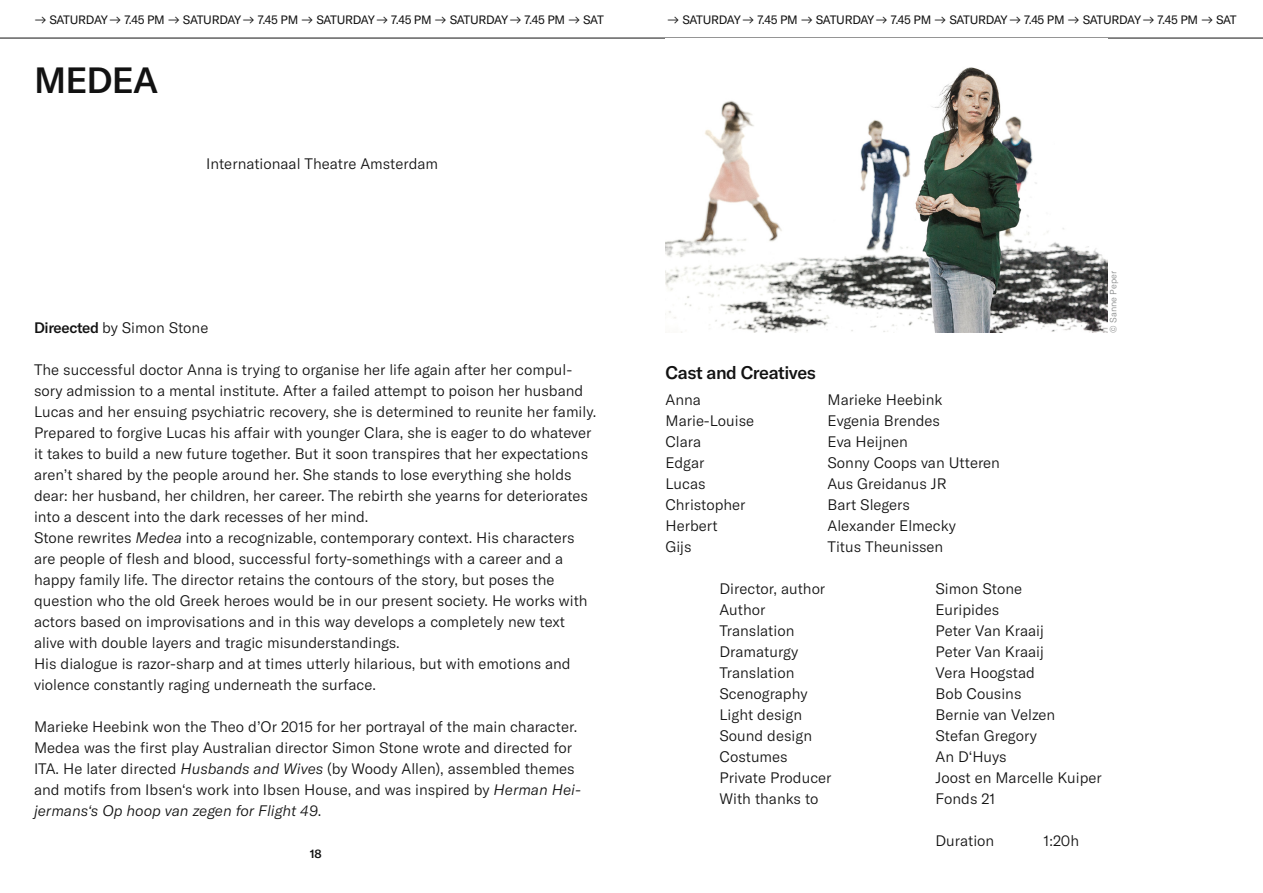
<style>
.page{position:relative;width:1263px;height:893px;background:#fff}
.page>*{position:absolute;margin:0;border:0;box-sizing:border-box;transform-origin:0 0}
.t1{font:500 36px "GT America";letter-spacing:-.025em;color:#121212}
.t2{font:500 18px "GT America";letter-spacing:-.025em;color:#121212}
.t3{font:300 15px/21px "GT America";color:#121212}
.t4{font:12px "GT America";letter-spacing:-.025em;color:#121212}
.t5{font:500 12px "GT America";color:#121212}
.t6{font:300 9px "GT America";color:#888a8a}
.s1{font-weight:500}
.s2{font-style:italic}
</style>
<div class="page">
<svg style="left:0;top:37px;width:1263px;height:1px"></svg>
<img style="left:665px;top:67px;width:442px;height:266px">
<p class="t4" style="left:34px;top:13px;width:571px">→ SATURDAY → 7.45 PM → SATURDAY → 7.45 PM → SATURDAY → 7.45 PM → SATURDAY → 7.45 PM → SAT</p>
<p class="t4" style="left:667px;top:13px;width:571px">→ SATURDAY → 7.45 PM → SATURDAY → 7.45 PM → SATURDAY → 7.45 PM → SATURDAY → 7.45 PM → SAT</p>
<h1 class="t1" style="left:34px;top:58px;width:126px">MEDEA</h1>
<p class="t3" style="left:206px;top:153px;width:233px">Internationaal Theatre Amsterdam</p>
<p class="t3" style="left:34px;top:318px;width:176px"><span class="s1">Direected</span> by Simon Stone</p>
<p class="t3" style="left:34px;top:360px;width:564px">The successful doctor Anna is trying to organise her life again after her compul&shy;sory admission to a mental institute. After a failed attempt to poison her husband Lucas and her ensuing psychiatric recovery, she is determined to reunite her family.<br>Prepared to forgive Lucas his affair with younger Clara, she is eager to do whatever it takes to build a new future together. But it soon transpires that her expectations aren’t shared by the people around her. She stands to lose everything she holds dear: her husband, her children, her career. The rebirth she yearns for deteriorates into a descent into the dark recesses of her mind.<br>Stone rewrites <span class="s2">Medea</span> into a recognizable, contemporary context. His characters are people of flesh and blood, successful forty-somethings with a career and a happy family life. The director retains the contours of the story, but poses the question who the old Greek heroes would be in our present society. He works with actors based on improvisations and in this way develops a completely new text alive with double layers and tragic misunderstandings.<br>His dialogue is razor-sharp and at times utterly hilarious, but with emotions and violence constantly raging underneath the surface.</p>
<p class="t3" style="left:34px;top:717px;width:548px">Marieke Heebink won the Theo d’Or 2015 for her portrayal of the main character.<br>Medea was the first play Australian director Simon Stone wrote and directed for ITA. He later directed <span class="s2">Husbands and Wives</span> (by Woody Allen), assembled themes and motifs from Ibsen‘s work into Ibsen House, and was inspired by <span class="s2">Herman Hei&shy;jermans‘s Op hoop van zegen for Flight 49</span>.</p>
<p class="t5" style="left:310px;top:846px;width:13px">18</p>
<p class="t6" style="left:1108px;top:333px;width:63px;rotate:-90deg">© Sanne Peper</p>
<p class="t2" style="left:665px;top:362px;width:152px">Cast and Creatives</p>
<p class="t3" style="left:665px;top:389px;width:37px">Anna</p>
<p class="t3" style="left:827px;top:389px;width:116px">Marieke Heebink</p>
<p class="t3" style="left:665px;top:410px;width:90px">Marie-Louise</p>
<p class="t3" style="left:827px;top:410px;width:114px">Evgenia Brendes</p>
<p class="t3" style="left:665px;top:431px;width:37px">Clara</p>
<p class="t3" style="left:827px;top:431px;width:82px">Eva Heijnen</p>
<p class="t3" style="left:665px;top:452px;width:40px">Edgar</p>
<p class="t3" style="left:827px;top:452px;width:174px">Sonny Coops van Utteren</p>
<p class="t3" style="left:665px;top:473px;width:42px">Lucas</p>
<p class="t3" style="left:827px;top:473px;width:121px">Aus Greidanus JR</p>
<p class="t3" style="left:665px;top:494px;width:82px">Christopher</p>
<p class="t3" style="left:827px;top:494px;width:84px">Bart Slegers</p>
<p class="t3" style="left:665px;top:515px;width:54px">Herbert</p>
<p class="t3" style="left:827px;top:515px;width:130px">Alexander Elmecky</p>
<p class="t3" style="left:665px;top:536px;width:28px">Gijs</p>
<p class="t3" style="left:827px;top:536px;width:117px">Titus Theunissen</p>
<p class="t3" style="left:719px;top:578px;width:107px">Director, author</p>
<p class="t3" style="left:935px;top:578px;width:88px">Simon Stone</p>
<p class="t3" style="left:719px;top:599px;width:47px">Author</p>
<p class="t3" style="left:935px;top:599px;width:65px">Euripides</p>
<p class="t3" style="left:719px;top:620px;width:76px">Translation</p>
<p class="t3" style="left:935px;top:620px;width:110px">Peter Van Kraaij</p>
<p class="t3" style="left:719px;top:641px;width:80px">Dramaturgy</p>
<p class="t3" style="left:935px;top:641px;width:110px">Peter Van Kraaij</p>
<p class="t3" style="left:719px;top:662px;width:76px">Translation</p>
<p class="t3" style="left:935px;top:662px;width:101px">Vera Hoogstad</p>
<p class="t3" style="left:719px;top:683px;width:89px">Scenography</p>
<p class="t3" style="left:935px;top:683px;width:87px">Bob Cousins</p>
<p class="t3" style="left:719px;top:704px;width:84px">Light design</p>
<p class="t3" style="left:935px;top:704px;width:121px">Bernie van Velzen</p>
<p class="t3" style="left:719px;top:725px;width:94px">Sound design</p>
<p class="t3" style="left:935px;top:725px;width:103px">Stefan Gregory</p>
<p class="t3" style="left:719px;top:746px;width:70px">Costumes</p>
<p class="t3" style="left:935px;top:746px;width:73px">An D‘Huys</p>
<p class="t3" style="left:719px;top:767px;width:114px">Private Producer</p>
<p class="t3" style="left:935px;top:767px;width:168px">Joost en Marcelle Kuiper</p>
<p class="t3" style="left:719px;top:788px;width:100px">With thanks to</p>
<p class="t3" style="left:935px;top:788px;width:61px">Fonds 21</p>
<p class="t3" style="left:935px;top:830px;width:60px">Duration</p>
<p class="t3" style="left:1043px;top:830px;width:37px">1:20h</p>
</div>
